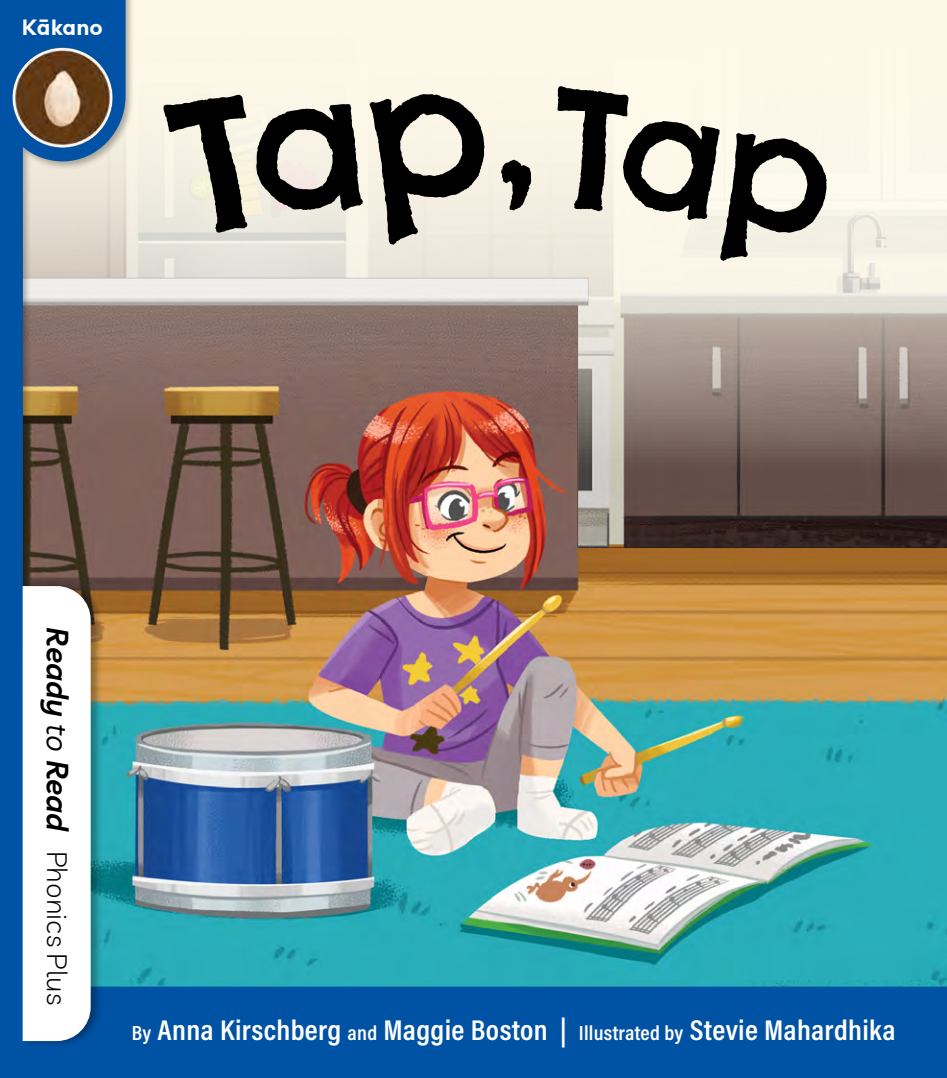
<style>
.page{position:relative;width:947px;height:1078px;background:#fff}
.page>*{position:absolute;margin:0;border:0;box-sizing:border-box;transform-origin:0 0}
.t1{font:174.8px "Chelsea Market";color:#000}
.t2{font:600 28.8px "Acumin Pro Cond";letter-spacing:.01em;color:#fff;scale:1.05 1}
.t3{font:300 28px "Livvic";letter-spacing:.005em;color:#000}
.t4{font:700 22px "Aronui";letter-spacing:.005em;color:#fff}
.s1{font-weight:600;font-style:italic;font-size:30px}
.s2{font-weight:400;font-style:italic;font-size:30px}
.s3{font-size:20.6px}
</style>
<div class="page">
<img style="left:0;top:0;width:947px;height:1077px">
<div style="left:22px;top:580px;width:81px;height:466px;background:#000;opacity:.3"></div>
<svg style="left:23px;top:586px;width:68px;height:454px"></svg>
<img style="left:0;top:30px;width:130px;height:135px">
<svg style="left:545px;top:86px;width:287px;height:185px;background:#f9f4e7"></svg>
<p class="t4" style="left:22px;top:14px;width:83px">Kākano</p>
<h1 class="t1" style="left:157px;top:57px;width:359px;rotate:-9deg">Tap,</h1>
<p class="t3" style="left:78px;top:627px;width:379px;rotate:90deg"><span class="s1">Ready</span> <span class="s2">to</span> <span class="s1">Read</span> Phonics Plus</p>
<p class="t2" style="left:132px;top:1011px;width:729px"><span class="s3">By</span> Anna Kirschberg <span class="s3">and</span> Maggie Boston | <span class="s3">Illustrated by</span> Stevie Mahardhika</p>
</div>
